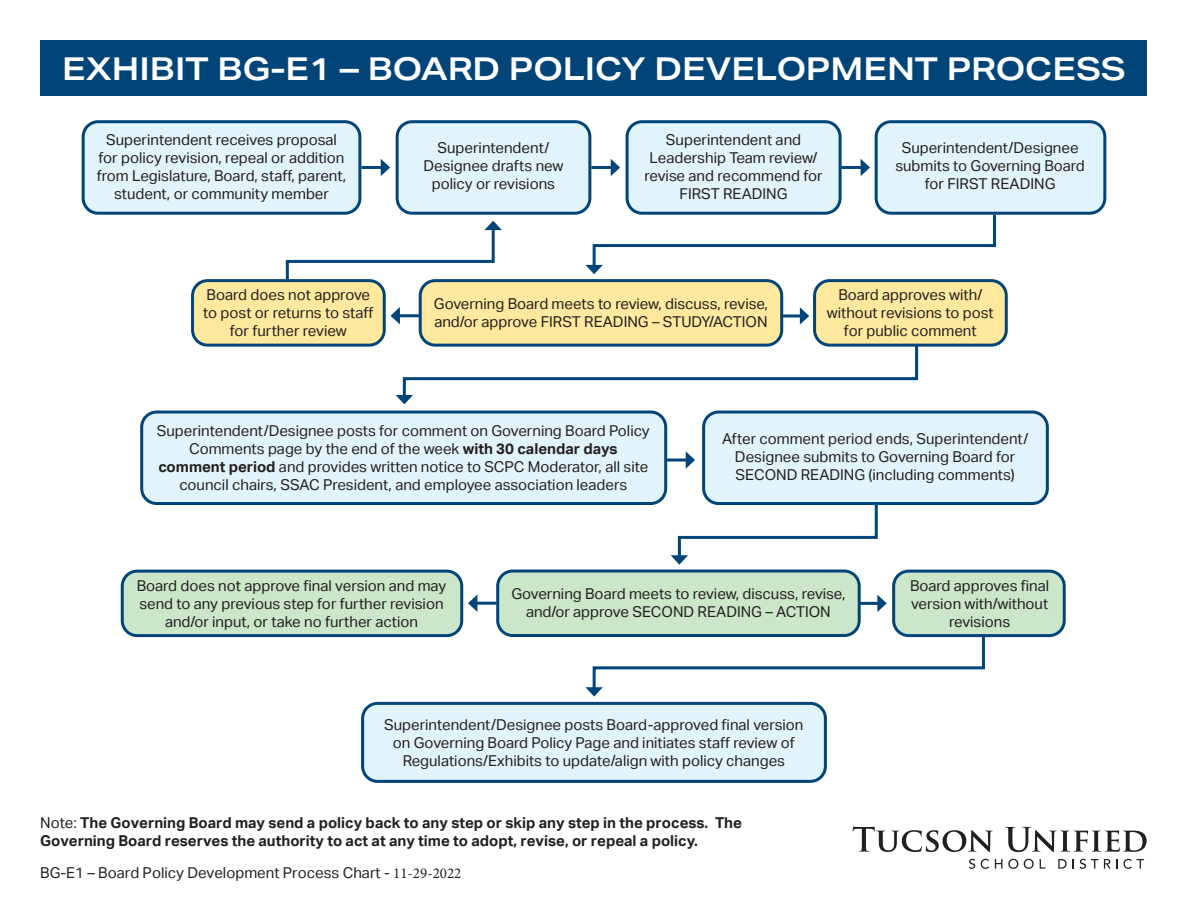
<style>
.page{position:relative;width:1188px;height:918px;background:#fff}
.page>*{position:absolute;margin:0;border:0;box-sizing:border-box;transform-origin:0 0}
.t1{font:600 31.5px "Aktiv Grotesk Ex";color:#fff}
.t2{font:15px/18px "Aktiv Grotesk";color:#231f20;text-align:center}
.t3{font:700 15px/18px "Aktiv Grotesk";color:#231f20}
.s1{font-weight:700}
.s2{font-weight:400}
.s3{font-family:"Minion Pro"}
</style>
<div class="page">
<div style="left:40px;top:40px;width:1108px;height:56px;background:#014478"></div>
<svg style="left:853px;top:826px;width:140px;height:26px"></svg>
<svg style="left:1005px;top:827px;width:142px;height:25px"></svg>
<svg style="left:969px;top:859px;width:6px;height:10px"></svg>
<svg style="left:981px;top:859px;width:8px;height:10px"></svg>
<svg style="left:995px;top:859px;width:7px;height:10px"></svg>
<svg style="left:1008px;top:859px;width:10px;height:10px"></svg>
<svg style="left:1024px;top:859px;width:10px;height:10px"></svg>
<svg style="left:1040px;top:859px;width:5px;height:10px"></svg>
<svg style="left:1058px;top:859px;width:9px;height:10px"></svg>
<svg style="left:1080px;top:859px;width:18px;height:10px"></svg>
<svg style="left:1104px;top:859px;width:40px;height:10px"></svg>
<div style="left:83px;top:122px;width:277px;height:91px;background:#e1f4fc;border-radius:15px"></div>
<div style="left:82px;top:120px;width:279px;height:95px;border:3px solid #014478;border-radius:15px"></div>
<div style="left:397px;top:122px;width:193px;height:91px;background:#e1f4fc;border-radius:15px"></div>
<div style="left:396px;top:120px;width:195px;height:95px;border:3px solid #014478;border-radius:15px"></div>
<div style="left:627px;top:122px;width:213px;height:91px;background:#e1f4fc;border-radius:15px"></div>
<div style="left:626px;top:120px;width:216px;height:95px;border:3px solid #014478;border-radius:15px"></div>
<div style="left:498px;top:571px;width:361px;height:65px;background:#cce6ca;border-radius:15px"></div>
<div style="left:496px;top:570px;width:365px;height:67px;border:3px solid #014478;border-radius:15px"></div>
<div style="left:876px;top:122px;width:229px;height:91px;background:#e1f4fc;border-radius:15px"></div>
<div style="left:875px;top:120px;width:231px;height:95px;border:3px solid #014478;border-radius:15px"></div>
<div style="left:704px;top:412px;width:343px;height:92px;background:#e1f4fc;border-radius:15px"></div>
<div style="left:702px;top:411px;width:347px;height:94px;border:3px solid #014478;border-radius:15px"></div>
<div style="left:142px;top:412px;width:524px;height:92px;background:#e1f4fc;border-radius:15px"></div>
<div style="left:140px;top:411px;width:527px;height:94px;border:3px solid #014478;border-radius:15px"></div>
<div style="left:363px;top:703px;width:462px;height:78px;background:#e1f4fc;border-radius:15px"></div>
<div style="left:361px;top:702px;width:466px;height:81px;border:3px solid #014478;border-radius:15px"></div>
<hr style="left:361px;top:166px;width:22px;height:3px;background:#014478">
<svg style="left:381px;top:159px;width:9px;height:17px"></svg>
<hr style="left:591px;top:166px;width:22px;height:3px;background:#014478">
<svg style="left:611px;top:159px;width:9px;height:17px"></svg>
<hr style="left:666px;top:459px;width:22px;height:3px;background:#014478">
<svg style="left:686px;top:451px;width:9px;height:18px"></svg>
<hr style="left:858px;top:602px;width:22px;height:3px;background:#014478">
<svg style="left:877px;top:595px;width:10px;height:17px"></svg>
<hr style="left:475px;top:602px;width:22px;height:3px;background:#014478">
<svg style="left:468px;top:595px;width:9px;height:17px"></svg>
<hr style="left:841px;top:166px;width:22px;height:3px;background:#014478">
<svg style="left:861px;top:159px;width:9px;height:17px"></svg>
<svg style="left:671px;top:499px;width:208px;height:66px"></svg>
<svg style="left:585px;top:631px;width:401px;height:66px"></svg>
<div style="left:420px;top:281px;width:362px;height:64px;background:#ffe99e;border-radius:15px"></div>
<div style="left:419px;top:279px;width:364px;height:68px;border:3px solid #014478;border-radius:15px"></div>
<div style="left:193px;top:281px;width:191px;height:64px;background:#ffe99e;border-radius:15px"></div>
<div style="left:191px;top:279px;width:195px;height:68px;border:3px solid #014478;border-radius:15px"></div>
<div style="left:815px;top:281px;width:191px;height:64px;background:#ffe99e;border-radius:15px"></div>
<div style="left:813px;top:279px;width:195px;height:68px;border:3px solid #014478;border-radius:15px"></div>
<hr style="left:781px;top:314px;width:22px;height:3px;background:#014478">
<svg style="left:800px;top:307px;width:9px;height:18px"></svg>
<hr style="left:397px;top:314px;width:22px;height:3px;background:#014478">
<svg style="left:391px;top:307px;width:9px;height:18px"></svg>
<svg style="left:585px;top:212px;width:413px;height:62px"></svg>
<svg style="left:396px;top:342px;width:524px;height:62px"></svg>
<svg style="left:284px;top:221px;width:218px;height:62px"></svg>
<div style="left:122px;top:571px;width:340px;height:65px;background:#cce6ca;border-radius:15px"></div>
<div style="left:121px;top:570px;width:342px;height:67px;border:3px solid #014478;border-radius:15px"></div>
<div style="left:894px;top:571px;width:170px;height:65px;background:#cce6ca;border-radius:15px"></div>
<div style="left:892px;top:570px;width:174px;height:67px;border:3px solid #014478;border-radius:15px"></div>
<p class="t1" style="left:62px;top:51px;width:1065px">EXHIBIT BG-E1 – BOARD POLICY DEVELOPMENT PROCESS</p>
<p class="t2" style="left:97px;top:131px;width:251px">Superintendent receives proposal for policy revision, repeal or addition from Legislature, Board, staff, parent, student, or community member</p>
<p class="t2" style="left:423px;top:139px;width:142px">Superintendent/<br>Designee drafts new policy or revisions</p>
<p class="t2" style="left:644px;top:131px;width:180px">Superintendent and<br>Leadership Team review/ revise and recommend for<br>FIRST READING</p>
<p class="t2" style="left:895px;top:139px;width:191px">Superintendent/Designee submits to Governing Board for FIRST READING</p>
<p class="t2" style="left:203px;top:286px;width:172px">Board does not approve to post or returns to staff for further review</p>
<p class="t2" style="left:827px;top:286px;width:168px">Board approves with/ without revisions to post for public comment</p>
<p class="t2" style="left:434px;top:295px;width:335px;text-align:left">Governing Board meets to review, discuss, revise, and/or approve FIRST READING – STUDY/ACTION</p>
<p class="t2" style="left:157px;top:421px;width:494px">Superintendent/Designee posts for comment on Governing Board Policy Comments page by the end of the week <span class="s1">with 30 calendar days comment period</span> and provides written notice to SCPC Moderator, all site council chairs, SSAC President, and employee association leaders</p>
<p class="t2" style="left:722px;top:430px;width:308px">After comment period ends, Superintendent/<br>Designee submits to Governing Board for<br>SECOND READING (including comments)</p>
<p class="t2" style="left:137px;top:576px;width:311px">Board does not approve final version and may send to any previous step for further revision and/or input, or take no further action</p>
<p class="t2" style="left:910px;top:576px;width:141px">Board approves final version with/without revisions</p>
<p class="t2" style="left:511px;top:585px;width:335px">Governing Board meets to review, discuss, revise, and/or approve SECOND READING – ACTION</p>
<p class="t2" style="left:384px;top:716px;width:421px">Superintendent/Designee posts Board-approved final version on Governing Board Policy Page and initiates staff review of<br>Regulations/Exhibits to update/align with policy changes</p>
<p class="t3" style="left:40px;top:814px;width:703px"><span class="s2">Note:</span> The Governing Board may send a policy back to any step or skip any step in the process. The<br>Governing Board reserves the authority to act at any time to adopt, revise, or repeal a policy.</p>
<p class="t2" style="left:40px;top:864px;width:423px">BG-E1 – Board Policy Development Process Chart - <span class="s3">11-29-2022</span></p>
</div>
